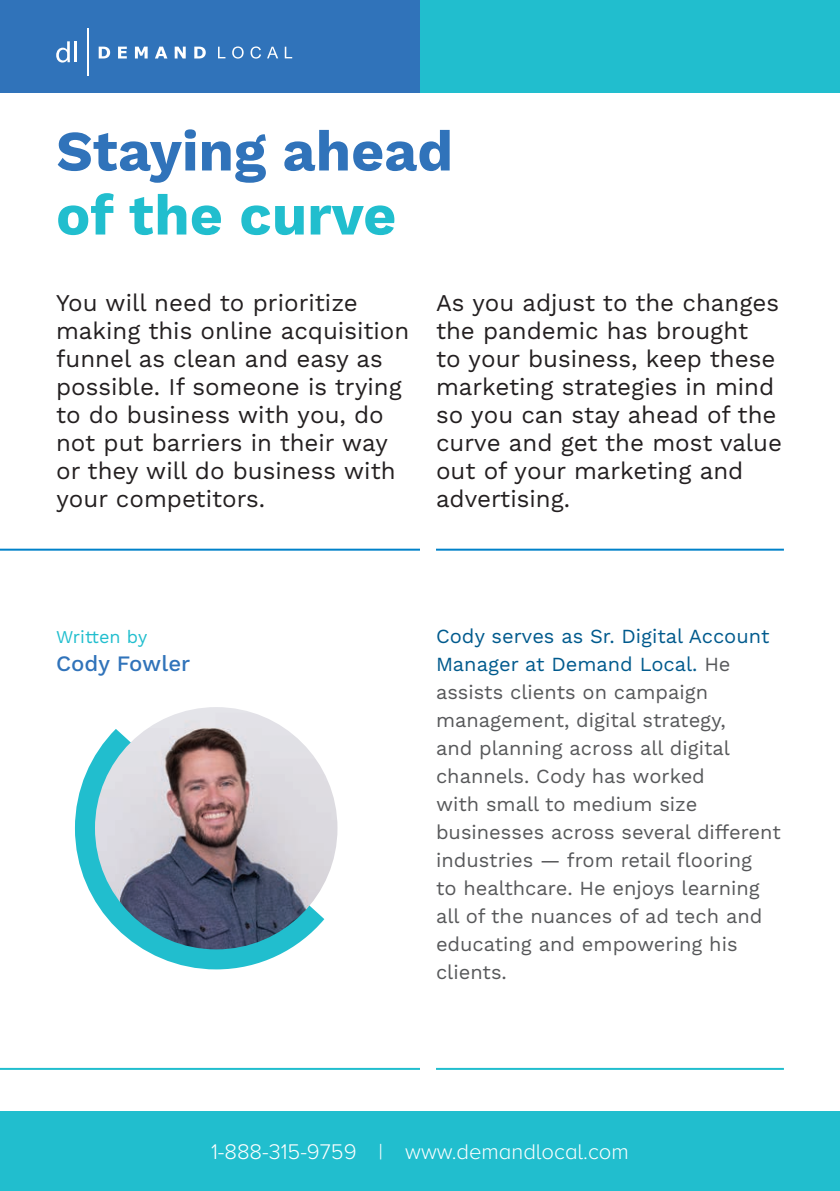
<style>
.page{position:relative;width:840px;height:1191px;background:#fff}
.page>*{position:absolute;margin:0;border:0;box-sizing:border-box;transform-origin:0 0}
.t1{font:700 57px "Work Sans";color:#3073ba}
.t2{font:700 57px "Work Sans";color:#21bece}
.t3{font:24px/28px "Work Sans";color:#231f20}
.t4{font:300 22px "Proxima Nova A";color:#fff}
.t5{font:500 22px "Work Sans";color:#3073ba}
.t6{font:20px/28px "Work Sans";color:#57585a}
.t7{font:18px "Work Sans";color:#21bece}
.s1{color:#005a8d}
</style>
<div class="page">
<svg style="left:75px;top:729px;width:249px;height:240px"></svg>
<div style="left:0;top:0;width:420px;height:92px;background:#3073ba"></div>
<div style="left:420px;top:0;width:419px;height:92px;background:#21bece"></div>
<hr style="left:0;top:548px;width:420px;height:2px;background:#0082c9">
<hr style="left:0;top:1068px;width:420px;height:2px;background:#21bece">
<hr style="left:436px;top:548px;width:347px;height:2px;background:#0082c9">
<hr style="left:436px;top:1068px;width:347px;height:2px;background:#21bece">
<div style="left:0;top:1111px;width:839px;height:80px;background:#21bece"></div>
<img style="left:95px;top:707px;width:242px;height:242px;border-radius:121px">
<svg style="left:56px;top:41px;width:14px;height:22px"></svg>
<hr style="left:74px;top:41px;width:3px;height:21px;background:#fff">
<hr style="left:87px;top:29px;width:1px;height:47px;background:#fff">
<svg style="left:99px;top:47px;width:11px;height:11px"></svg>
<svg style="left:118px;top:47px;width:9px;height:11px"></svg>
<svg style="left:135px;top:47px;width:12px;height:11px"></svg>
<svg style="left:155px;top:47px;width:12px;height:11px"></svg>
<svg style="left:174px;top:47px;width:12px;height:11px"></svg>
<svg style="left:194px;top:47px;width:12px;height:11px"></svg>
<svg style="left:218px;top:47px;width:7px;height:11px"></svg>
<svg style="left:232px;top:46px;width:11px;height:13px"></svg>
<svg style="left:250px;top:46px;width:11px;height:13px"></svg>
<svg style="left:267px;top:47px;width:11px;height:11px"></svg>
<svg style="left:284px;top:47px;width:8px;height:11px"></svg>
<h1 class="t1" style="left:56px;top:118px;width:398px">Staying ahead</h1>
<h1 class="t2" style="left:56px;top:182px;width:341px">of the curve</h1>
<p class="t3" style="left:56px;top:290px;width:354px">You will need to prioritize making this online acquisition funnel as clean and easy as possible. If someone is trying to do business with you, do not put barriers in their way or they will do business with your competitors.</p>
<p class="t3" style="left:436px;top:290px;width:347px">As you adjust to the changes the pandemic has brought<br>to your business, keep these marketing strategies in mind so you can stay ahead of the curve and get the most value out of your marketing and advertising.</p>
<p class="t7" style="left:56px;top:626px;width:93px">Written by</p>
<p class="t5" style="left:56px;top:650px;width:136px">Cody Fowler</p>
<p class="t6" style="left:436px;top:623px;width:346px"><span class="s1">Cody serves as Sr. Digital Account<br>Manager at Demand Local.</span> He assists clients on campaign management, digital strategy,<br>and planning across all digital channels. Cody has worked<br>with small to medium size businesses across several different industries — from retail flooring<br>to healthcare. He enjoys learning all of the nuances of ad tech and educating and empowering his clients.</p>
<p class="t4" style="left:211px;top:1139px;width:419px">1-888-315-9759 | www.demandlocal.com</p>
</div>
